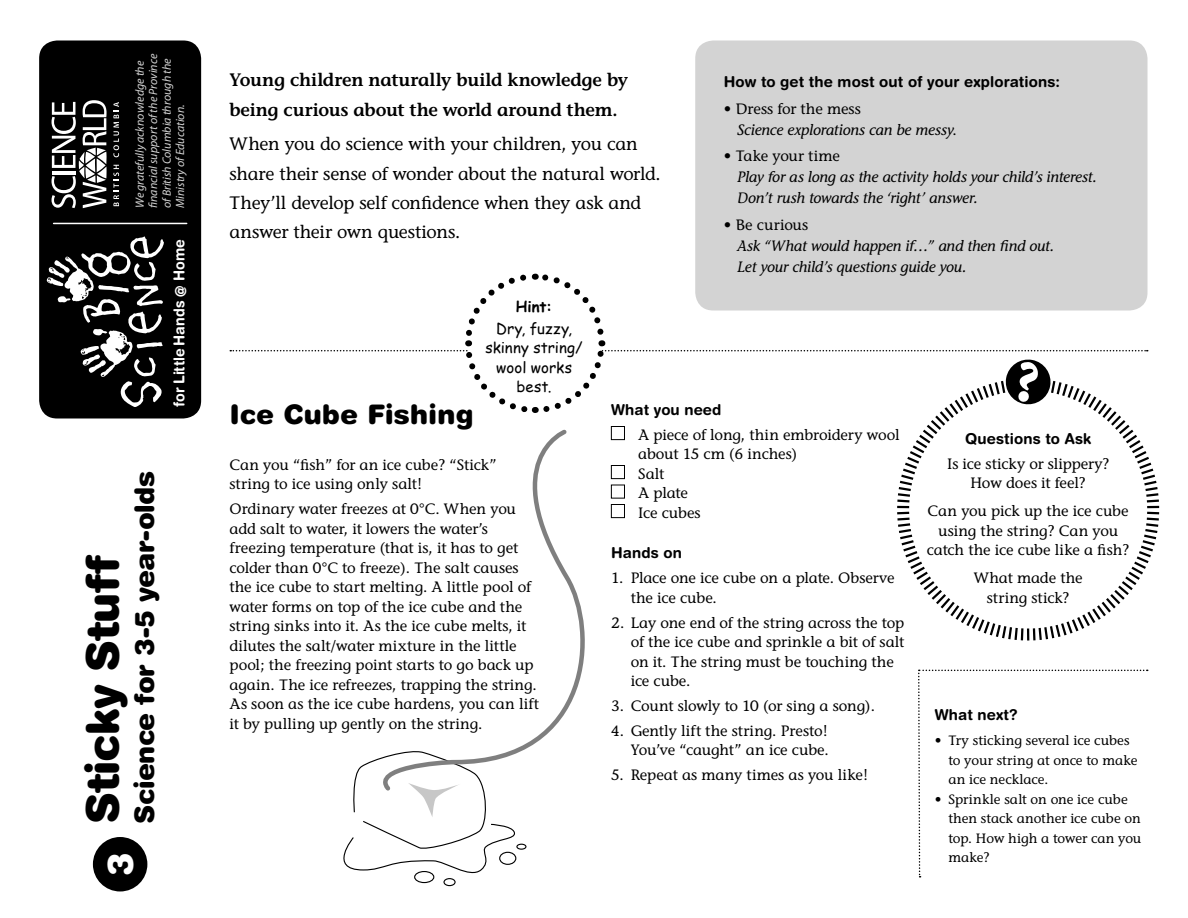
<style>
.page{position:relative;width:1188px;height:918px;background:#fff}
.page>*{position:absolute;margin:0;border:0;box-sizing:border-box;transform-origin:0 0}
.t1{font:900 45px "Helvetica Rounded LT Std";letter-spacing:-.02em;color:#000}
.t2{font:900 27px "Helvetica Rounded LT Std";letter-spacing:-.01em;color:#000}
.t3{font:900 27px "Helvetica Rounded LT Std";letter-spacing:.01em;color:#000}
.t4{font:18px/29.2px "Stone Informal";letter-spacing:-.015em;color:#000}
.t5{font:600 18px/29.2px "Stone Informal";letter-spacing:-.015em;color:#000}
.t6{font:15px/19.5px "Stone Informal";letter-spacing:-.005em;color:#000}
.t7{font:italic 15px/21px "Stone Informal";letter-spacing:-.01em;color:#000}
.t8{font:700 15px "Helvetica Rounded LT Std";letter-spacing:.01em;color:#000}
.t9{font:15px/19.5px "Comic Sans MS";letter-spacing:.005em;color:#000;text-align:center}
.t10{font:700 15px "Helvetica Rounded LT Std";letter-spacing:.005em;color:#fff;scale:.95 1}
.t11{font:15px "Stone Informal";letter-spacing:.015em;color:#000}
.t12{font:700 15px "Comic Sans MS";color:#000}
.t13{font:13.5px/19.5px "Stone Informal";letter-spacing:-.005em;color:#000}
.t14{font:italic 12px/13.5px "Myriad Pro";color:#d3d3d3}
.s1{font-style:normal}
</style>
<div class="page">
<div style="left:695px;top:40px;width:453px;height:270px;background:#d3d3d3;border-radius:18px"></div>
<svg style="left:918px;top:670px;width:230px;height:208px"></svg>
<div style="left:39px;top:40px;width:162px;height:378px;background:#000;border-radius:18px"></div>
<div style="left:93px;top:837px;width:54px;height:54px;background:#000;border-radius:50%"></div>
<svg style="left:47px;top:236px;width:117px;height:171px"></svg>
<svg style="left:113px;top:165px;width:6px;height:41px"></svg>
<svg style="left:113px;top:102px;width:6px;height:55px"></svg>
<svg style="left:52px;top:100px;width:55px;height:108px"></svg>
<hr style="left:54px;top:223px;width:133px;height:1px;background:#fff">
<svg style="left:343px;top:761px;width:175px;height:120px"></svg>
<div style="left:499px;top:852px;width:17px;height:13px;border:1px solid #000;border-radius:50%"></div>
<div style="left:414px;top:871px;width:20px;height:12px;border:1px solid #000;border-radius:50%"></div>
<div style="left:516px;top:844px;width:10px;height:6px;border:1px solid #000;border-radius:50%"></div>
<div style="left:443px;top:878px;width:13px;height:8px;border:1px solid #000;border-radius:50%"></div>
<svg style="left:371px;top:643px;width:214px;height:152px"></svg>
<svg style="left:230px;top:270px;width:930px;height:373px"></svg>
<p class="t14" style="left:134px;top:208px;width:156px;rotate:-90deg">We gratefully acknowledge the financial support of the Province of British Columbia through the<br>Ministry of Education.</p>
<p class="t10" style="left:174px;top:407px;width:178px;rotate:-90deg">for Little Hands @ Home</p>
<h2 class="t2" style="left:135px;top:824px;width:354px;rotate:-90deg">Science for 3-5 year-olds</h2>
<h1 class="t1" style="left:87px;top:876px;width:323px;rotate:-90deg"><sub>3</sub> Sticky Stuff</h1>
<p class="t5" style="left:230px;top:67px;width:400px">Young children naturally build knowledge by being curious about the world around them.</p>
<p class="t4" style="left:230px;top:131px;width:433px">When you do science with your children, you can share their sense of wonder about the natural world.<br>They’ll develop self confidence when they ask and answer their own questions.</p>
<p class="t12" style="left:516px;top:295px;width:38px">Hint:</p>
<p class="t9" style="left:485px;top:318px;width:99px">Dry, fuzzy, skinny string/ wool works best.</p>
<p class="t8" style="left:724px;top:77px;width:338px">How to get the most out of your explorations:</p>
<p class="t7" style="left:737px;top:100px;width:221px;text-indent:-14px"><span class="s1">• Dress for the mess<br></span>Science explorations can be messy<span class="s1">.</span></p>
<p class="t6" style="left:724px;top:148px;width:118px">• Take your time</p>
<p class="t7" style="left:737px;top:168px;width:361px">Play for as long as the activity holds your child’s interest.<br>Don’t rush towards the ‘right’ answer.</p>
<p class="t11" style="left:724px;top:219px;width:86px">• Be curious</p>
<p class="t7" style="left:737px;top:237px;width:318px">Ask “What would happen if…” and then find out.<br>Let your child’s questions guide you.</p>
<h2 class="t3" style="left:230px;top:404px;width:245px">Ice Cube Fishing</h2>
<p class="t6" style="left:230px;top:456px;width:269px">Can you “fish” for an ice cube? “Stick” string to ice using only salt!</p>
<p class="t6" style="left:230px;top:501px;width:311px">Ordinary water freezes at 0°C. When you add salt to water, it lowers the water’s freezing temperature (that is, it has to get colder than 0°C to freeze). The salt causes the ice cube to start melting. A little pool of water forms on top of the ice cube and the string sinks into it. As the ice cube melts, it dilutes the salt/water mixture in the little pool; the freezing point starts to go back up again. The ice refreezes, trapping the string.<br>As soon as the ice cube hardens, you can lift it by pulling up gently on the string.</p>
<p class="t8" style="left:611px;top:404px;width:112px">What you need</p>
<p class="t6" style="left:638px;top:426px;width:263px">A piece of long, thin embroidery wool about 15 cm (6 inches)<br>Salt<br>A plate<br>Ice cubes</p>
<p class="t8" style="left:611px;top:548px;width:72px">Hands on</p>
<p class="t6" style="left:631px;top:570px;width:265px;text-indent:-20px">1. Place one ice cube on a plate. Observe the ice cube.</p>
<p class="t6" style="left:631px;top:614px;width:275px;text-indent:-20px">2. Lay one end of the string across the top of the ice cube and sprinkle a bit of salt on it. The string must be touching the ice cube.</p>
<p class="t6" style="left:611px;top:698px;width:265px">3. Count slowly to 10 (or sing a song).</p>
<p class="t6" style="left:611px;top:723px;width:219px;text-align:right">4. Gently lift the string. Presto!<br>You’ve “caught” an ice cube.</p>
<p class="t6" style="left:611px;top:767px;width:258px">5. Repeat as many times as you like!</p>
<p class="t8" style="left:965px;top:433px;width:128px">Questions to Ask</p>
<p class="t6" style="left:947px;top:455px;width:164px;text-align:center">Is ice sticky or slippery?<br>How does it feel?</p>
<p class="t6" style="left:927px;top:503px;width:204px;text-align:center">Can you pick up the ice cube using the string? Can you catch the ice cube like a fish?</p>
<p class="t6" style="left:974px;top:570px;width:110px;text-align:center">What made the string stick?</p>
<p class="t8" style="left:935px;top:710px;width:85px">What next?</p>
<p class="t13" style="left:948px;top:732px;width:191px;text-indent:-14px">• Try sticking several ice cubes to your string at once to make an ice necklace.</p>
<p class="t13" style="left:948px;top:791px;width:195px;text-indent:-14px">• Sprinkle salt on one ice cube then stack another ice cube on top. How high a tower can you make?</p>
</div>
